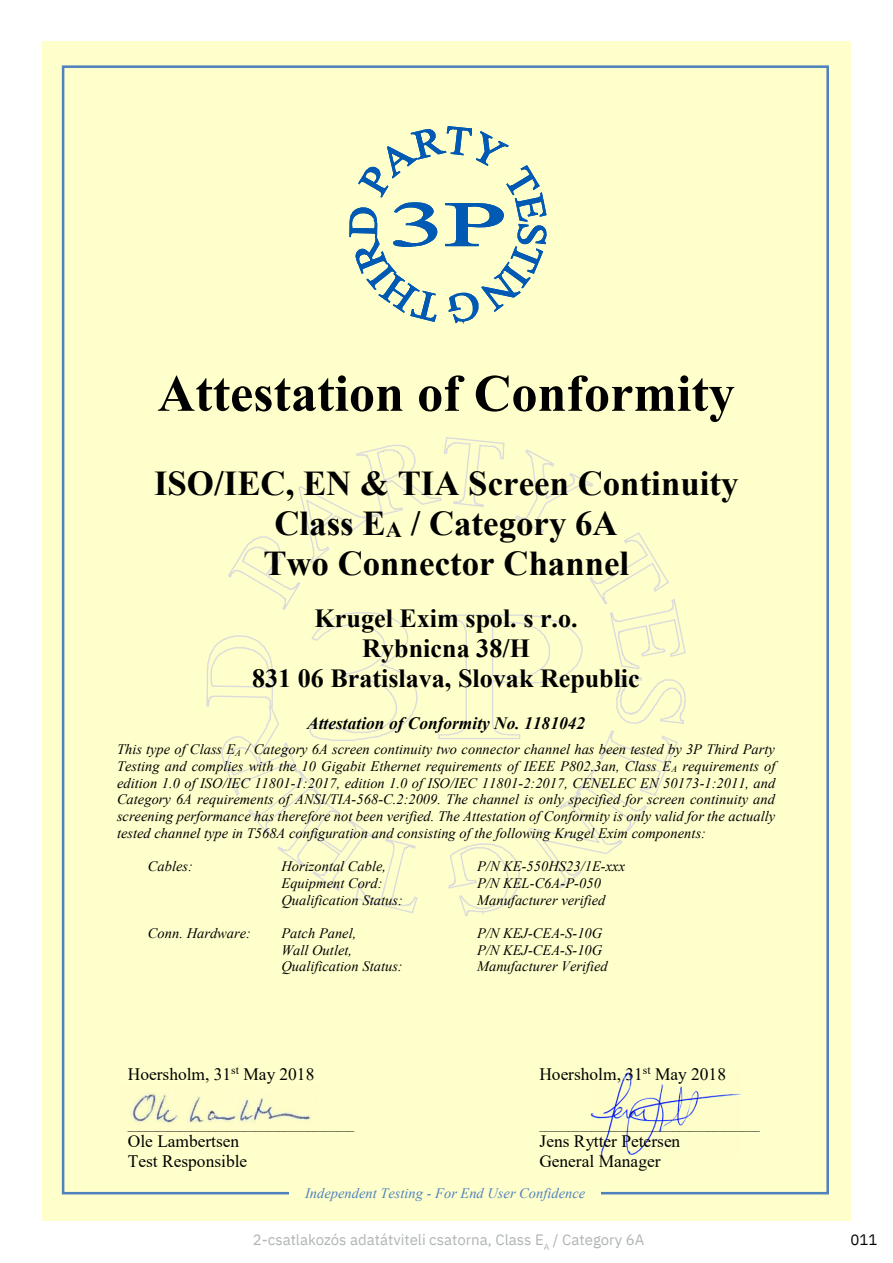
<style>
.page{position:relative;width:893px;height:1263px;background:#fff}
.page>*{position:absolute;margin:0;border:0;box-sizing:border-box;transform-origin:0 0}
.t1{font:700 52.2px "Times New Roman";color:#000}
.t2{font:700 34.8px/40px "Times New Roman";color:#000;text-align:center}
.t3{font:700 26.1px/30px "Times New Roman";color:#000;text-align:center}
.t4{font:17.4px "Times New Roman";color:#000}
.t5{font:italic 700 17.4px "Times New Roman";color:#000}
.t6{font:15px "IBM Plex Sans";color:#b0b5b5}
.t7{font:15px "IBM Plex Sans";color:#000}
.t8{font:italic 14.4px/16.6px "Times New Roman";color:#000;text-align:justify}
.t9{font:italic 14.4px "Times New Roman";color:#4f81bd}
.s1{font-size:22.5px}
</style>
<div class="page">
<div style="left:43px;top:41px;width:808px;height:1179px;background:#ffc"></div>
<svg style="left:206px;top:437px;width:480px;height:479px"></svg>
<svg style="left:350px;top:126px;width:196px;height:197px"></svg>
<img style="left:130px;top:1093px;width:181px;height:31px">
<img style="left:591px;top:1072px;width:149px;height:84px">
<h1 class="t1" style="left:157px;top:356px;width:579px">Attestation of Conformity</h1>
<h2 class="t2" style="left:154px;top:462px;width:586px">ISO/IEC, EN &amp; TIA Screen Continuity<br>Class E<span class="s1">A</span> / Category 6A<br>Two Connector Channel</h2>
<h3 class="t3" style="left:252px;top:602px;width:389px">Krugel Exim spol. s r.o.<br>Rybnicna 38/H<br>831 06 Bratislava, Slovak Republic</h3>
<p class="t5" style="left:307px;top:711px;width:280px">Attestation of Conformity No. 1181042</p>
<p class="t8" style="left:117px;top:741px;width:660px">This type of Class E<sub>A</sub> / Category 6A screen continuity two connector channel has been tested by 3P Third Party Testing and complies with the 10 Gigabit Ethernet requirements of IEEE P802.3an, Class E<sub>A</sub> requirements of edition 1.0 of ISO/IEC 11801-1:2017, edition 1.0 of ISO/IEC 11801-2:2017, CENELEC EN 50173-1:2011, and Category 6A requirements of ANSI/TIA-568-C.2:2009. The channel is only specified for screen continuity and screening performance has therefore not been verified. The Attestation of Conformity is only valid for the actually tested channel type in T568A configuration and consisting of the following Krugel Exim components:</p>
<p class="t8" style="left:148px;top:857px;width:47px">Cables:</p>
<p class="t8" style="left:281px;top:857px;width:106px">Horizontal Cable,</p>
<p class="t8" style="left:477px;top:857px;width:149px">P/N KE-550HS23/1E-xxx</p>
<p class="t8" style="left:281px;top:874px;width:103px">Equipment Cord:</p>
<p class="t8" style="left:477px;top:874px;width:125px">P/N KEL-C6A-P-050</p>
<p class="t8" style="left:281px;top:891px;width:123px">Qualification Status:</p>
<p class="t8" style="left:477px;top:891px;width:130px">Manufacturer verified</p>
<p class="t8" style="left:148px;top:924px;width:105px">Conn. Hardware:</p>
<p class="t8" style="left:281px;top:924px;width:77px">Patch Panel,</p>
<p class="t8" style="left:477px;top:924px;width:127px">P/N KEJ-CEA-S-10G</p>
<p class="t8" style="left:281px;top:941px;width:72px">Wall Outlet,</p>
<p class="t8" style="left:477px;top:941px;width:127px">P/N KEJ-CEA-S-10G</p>
<p class="t8" style="left:281px;top:958px;width:123px">Qualification Status:</p>
<p class="t8" style="left:477px;top:958px;width:132px">Manufacturer Verified</p>
<p class="t4" style="left:128px;top:1062px;width:188px">Hoersholm, 31<sup>st</sup> May 2018</p>
<p class="t4" style="left:539px;top:1062px;width:188px">Hoersholm, 31<sup>st</sup> May 2018</p>
<p class="t4" style="left:128px;top:1129px;width:113px">Ole Lambertsen</p>
<p class="t4" style="left:539px;top:1129px;width:142px">Jens Rytter Petersen</p>
<p class="t4" style="left:128px;top:1149px;width:121px">Test Responsible</p>
<p class="t4" style="left:539px;top:1149px;width:123px">General Manager</p>
<p class="t9" style="left:305px;top:1183px;width:282px">Independent Testing - For End User Confidence</p>
<p class="t6" style="left:253px;top:1228px;width:393px">2-csatlakozós adatátviteli csatorna, Class E<sub>A</sub> / Category 6A</p>
<p class="t7" style="left:850px;top:1228px;width:28px">011</p>
</div>
